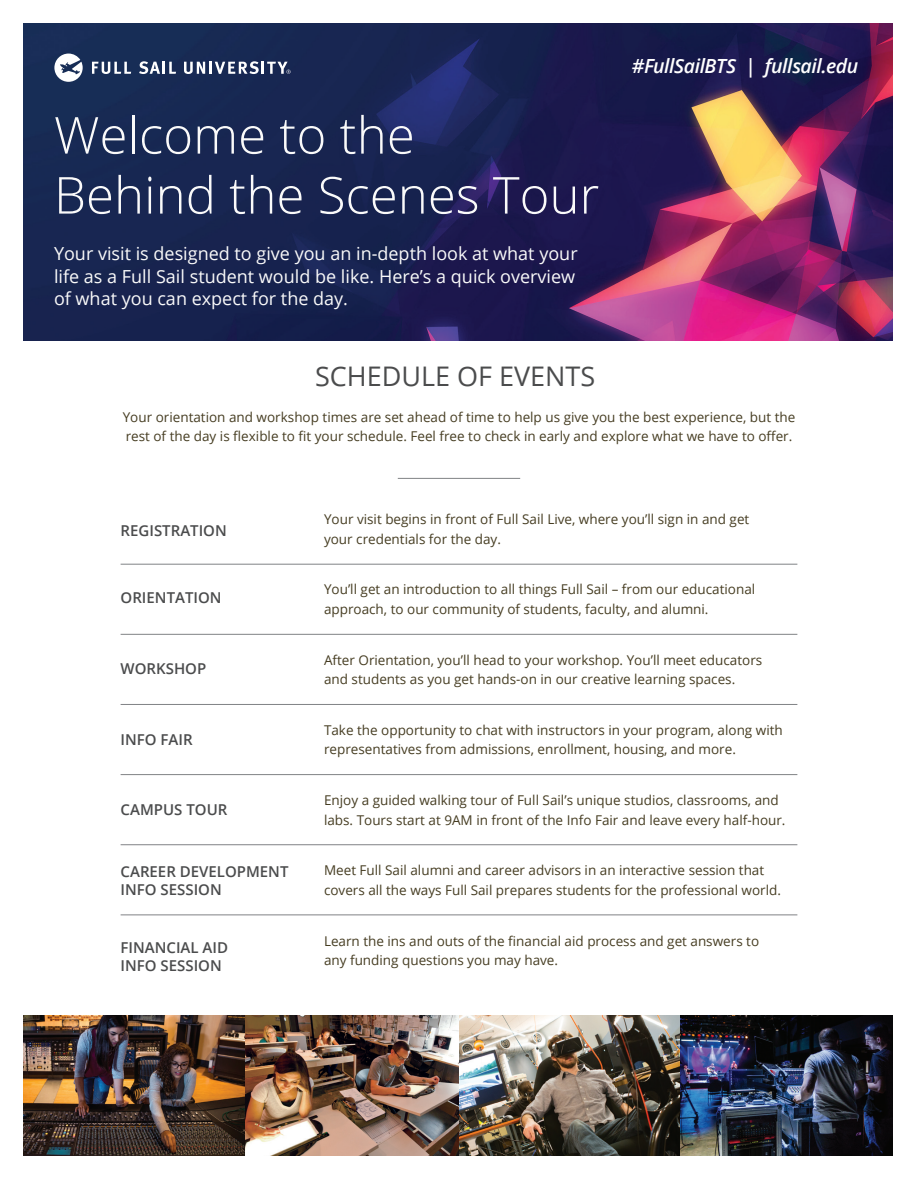
<style>
.page{position:relative;width:918px;height:1188px;background:#fff}
.page>*{position:absolute;margin:0;border:0;box-sizing:border-box;transform-origin:0 0}
.t1{font:300 51px/60px "Open Sans";color:#fafafa}
.t2{font:27px "Open Sans";color:#4b4c4d}
.t3{font:italic 600 19.5px "Open Sans";letter-spacing:-.02em;color:#fff}
.t4{font:18px/22.5px "Open Sans";color:#fafafa}
.t5{font:600 15px/18px "Open Sans";color:#4b4c4d}
.t6{font:13.5px/19.5px "Open Sans";color:#463d22}
</style>
<div class="page">
<img style="left:23px;top:23px;width:870px;height:317px">
<svg style="left:54px;top:54px;width:29px;height:28px"></svg>
<svg style="left:92px;top:62px;width:39px;height:12px"></svg>
<svg style="left:139px;top:61px;width:37px;height:13px"></svg>
<svg style="left:184px;top:61px;width:107px;height:13px"></svg>
<hr style="left:398px;top:478px;width:122px;height:1px;background:#808285">
<hr style="left:121px;top:564px;width:676px;height:1px;background:#808285">
<hr style="left:121px;top:634px;width:676px;height:1px;background:#808285">
<hr style="left:121px;top:704px;width:676px;height:1px;background:#808285">
<hr style="left:121px;top:774px;width:676px;height:1px;background:#808285">
<hr style="left:121px;top:844px;width:676px;height:1px;background:#808285">
<hr style="left:121px;top:915px;width:676px;height:1px;background:#808285">
<img style="left:23px;top:1015px;width:870px;height:141px">
<h1 class="t1" style="left:54px;top:104px;width:547px">Welcome to the<br>Behind the Scenes Tour</h1>
<h3 class="t4" style="left:54px;top:242px;width:525px">Your visit is designed to give you an in-depth look at what your life as a Full Sail student would be like. Here’s a quick overview of what you can expect for the day.</h3>
<h2 class="t2" style="left:315px;top:357px;width:282px">SCHEDULE OF EVENTS</h2>
<h3 class="t3" style="left:632px;top:53px;width:228px">#FullSailBTS | fullsail.edu</h3>
<p class="t6" style="left:123px;top:407px;width:674px">Your orientation and workshop times are set ahead of time to help us give you the best experience, but the rest of the day is flexible to fit your schedule. Feel free to check in early and explore what we have to offer.</p>
<p class="t5" style="left:121px;top:521px;width:108px">REGISTRATION</p>
<p class="t5" style="left:121px;top:588px;width:103px">ORIENTATION</p>
<p class="t5" style="left:121px;top:659px;width:87px">WORKSHOP</p>
<p class="t5" style="left:121px;top:730px;width:74px">INFO FAIR</p>
<p class="t5" style="left:121px;top:801px;width:108px">CAMPUS TOUR</p>
<p class="t5" style="left:121px;top:862px;width:169px">CAREER DEVELOPMENT<br>INFO SESSION</p>
<p class="t5" style="left:121px;top:938px;width:109px">FINANCIAL AID<br>INFO SESSION</p>
<p class="t6" style="left:324px;top:509px;width:427px">Your visit begins in front of Full Sail Live, where you’ll sign in and get your credentials for the day.</p>
<p class="t6" style="left:324px;top:579px;width:433px">You’ll get an introduction to all things Full Sail – from our educational approach, to our community of students, faculty, and alumni.</p>
<p class="t6" style="left:324px;top:650px;width:440px">After Orientation, you’ll head to your workshop. You’ll meet educators and students as you get hands-on in our creative learning spaces.</p>
<p class="t6" style="left:324px;top:720px;width:460px">Take the opportunity to chat with instructors in your program, along with representatives from admissions, enrollment, housing, and more.</p>
<p class="t6" style="left:324px;top:790px;width:463px">Enjoy a guided walking tour of Full Sail’s unique studios, classrooms, and labs. Tours start at 9AM in front of the Info Fair and leave every half-hour.</p>
<p class="t6" style="left:324px;top:860px;width:459px">Meet Full Sail alumni and career advisors in an interactive session that covers all the ways Full Sail prepares students for the professional world.</p>
<p class="t6" style="left:324px;top:931px;width:437px">Learn the ins and outs of the financial aid process and get answers to any funding questions you may have.</p>
</div>
